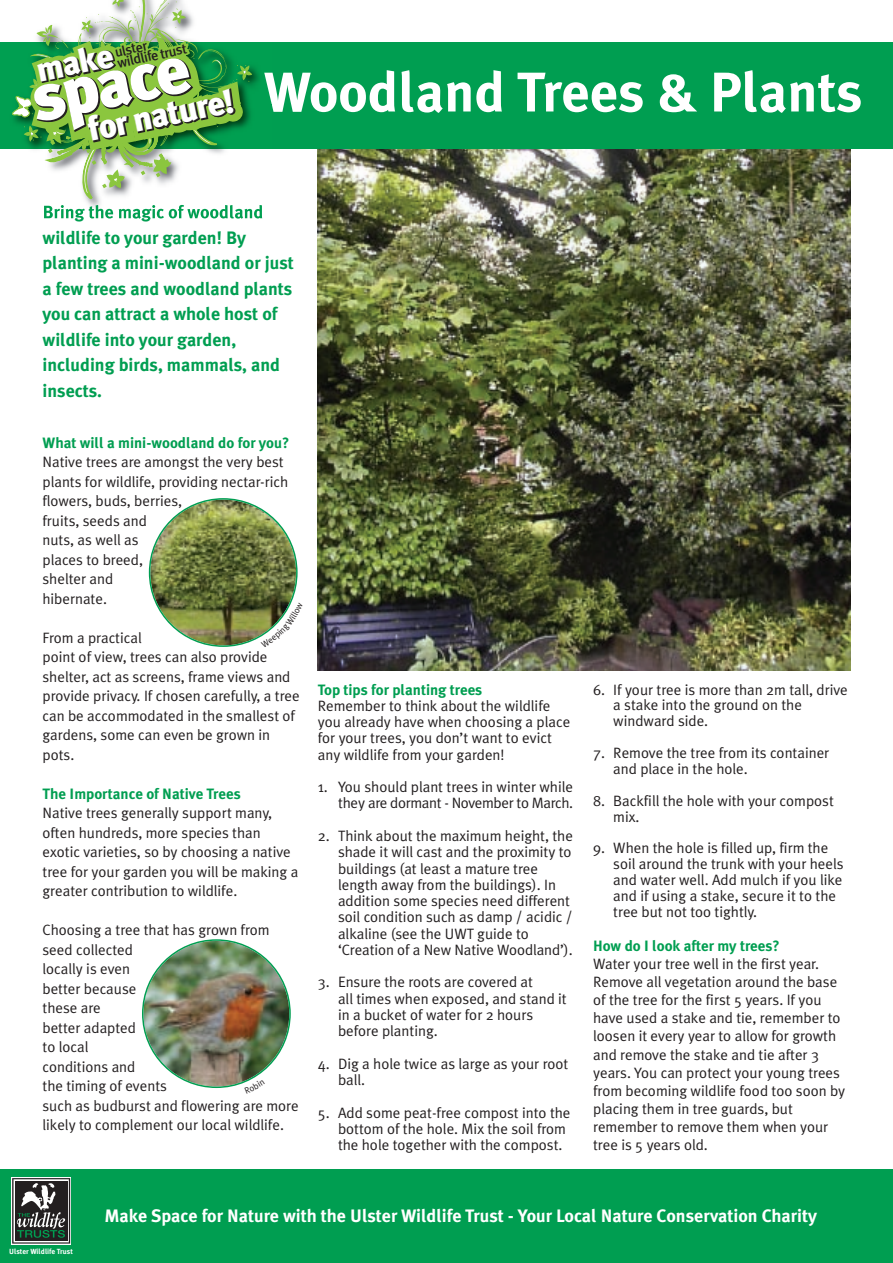
<style>
.page{position:relative;width:893px;height:1263px;background:#fff}
.page>*{position:absolute;margin:0;border:0;box-sizing:border-box;transform-origin:0 0}
.t1{font:900 66.75px "Meta Plus";color:#fff}
.t2{font:700 55.8px "Meta Plus";color:#fff}
.t3{font:900 33.6px "Meta Plus";color:#fff}
.t4{font:700 18px/25.5px "Meta Plus";color:#009e51}
.t5{font:700 18px "Meta Plus";color:#fff}
.t6{font:15px/19.5px "Meta Plus Normal";color:#231f20}
.t7{font:700 15px "Meta Plus";color:#009e51}
.t8{font:500 14.1px/10.9px "Meta Plus";color:#231f20}
.t9{font:700 7.5px "Meta Plus";color:#fff}
</style>
<div class="page">
<div style="left:0;top:1169px;width:893px;height:94px;background:#009e51"></div>
<img style="left:317px;top:149px;width:533px;height:522px">
<div style="left:0;top:43px;width:893px;height:106px;background:#009e51"></div>
<img style="left:89px;top:42px;width:182px;height:176px">
<img style="left:44px;top:205px;width:94px;height:13px">
<img style="left:264px;top:72px;width:7px;height:32px">
<div style="left:11px;top:1178px;width:60px;height:67px;background:#797677"></div>
<svg style="left:12px;top:1178px;width:58px;height:65px"></svg>
<svg style="left:0;top:0;width:252px;height:204px"></svg>
<svg style="left:149px;top:498px;width:149px;height:149px"></svg>
<img style="left:142px;top:939px;width:149px;height:149px">
<p class="t8" style="left:114px;top:47px;width:72px;rotate:-12deg">ulster wildlife trust</p>
<h3 class="t3" style="left:33px;top:51px;width:79px;rotate:-12deg">make</h3>
<h1 class="t1" style="left:24px;top:62px;width:162px;rotate:-12deg">space</h1>
<h3 class="t3" style="left:84px;top:111px;width:150px;rotate:-12deg">for nature!</h3>
<h2 class="t2" style="left:264px;top:60px;width:600px">Woodland Trees &amp; Plants</h2>
<p class="t4" style="left:43px;top:225px;width:253px">wildlife to your garden! By planting a mini-woodland or just a few trees and woodland plants you can attract a whole host of wildlife into your garden, including birds, mammals, and insects.</p>
<p class="t7" style="left:43px;top:434px;width:248px">What will a mini-woodland do for you?</p>
<p class="t6" style="left:43px;top:452px;width:247px">Native trees are amongst the very best plants for wildlife, providing nectar-rich flowers, buds, berries,<br>fruits, seeds and<br>nuts, as well as<br>places to breed,<br>shelter and<br>hibernate.</p>
<p class="t6" style="left:43px;top:628px;width:259px">From a practical<br>point of view, trees can also provide shelter, act as screens, frame views and provide privacy. If chosen carefully, a tree can be accommodated in the smallest of gardens, some can even be grown in pots.</p>
<p class="t7" style="left:43px;top:785px;width:200px">The Importance of Native Trees</p>
<p class="t6" style="left:43px;top:803px;width:257px">Native trees generally support many, often hundreds, more species than exotic varieties, so by choosing a native tree for your garden you will be making a greater contribution to wildlife.</p>
<p class="t6" style="left:43px;top:920px;width:258px">Choosing a tree that has grown from seed collected<br>locally is even<br>better because<br>these are<br>better adapted<br>to local<br>conditions and<br>the timing of events<br>such as budburst and flowering are more likely to complement our local wildlife.</p>
<p class="t7" style="left:318px;top:681px;width:166px">Top tips for planting trees</p>
<p class="t6" style="left:318px;top:697px;width:254px;line-height:16.4px">Remember to think about the wildlife you already have when choosing a place for your trees, you don’t want to evict any wildlife from your garden!</p>
<p class="t6" style="left:318px;top:779px;width:257px;line-height:16.4px;text-align:right">1. You should plant trees in winter while they are dormant - November to March.</p>
<p class="t6" style="left:338px;top:827px;width:236px;line-height:16.4px;text-indent:-20px">2. Think about the maximum height, the shade it will cast and the proximity to buildings (at least a mature tree length away from the buildings). In addition some species need different soil condition such as damp / acidic / alkaline (see the UWT guide to ‘Creation of a New Native Woodland’).</p>
<p class="t6" style="left:338px;top:974px;width:230px;line-height:16.4px;text-indent:-20px">3. Ensure the roots are covered at<br>all times when exposed, and stand it in a bucket of water for 2 hours before planting.</p>
<p class="t6" style="left:338px;top:1055px;width:232px;line-height:16.2px;text-indent:-20px">4. Dig a hole twice as large as your root ball.</p>
<p class="t6" style="left:338px;top:1104px;width:234px;line-height:16.2px;text-indent:-20px">5. Add some peat-free compost into the bottom of the hole. Mix the soil from the hole together with the compost.</p>
<p class="t6" style="left:613px;top:681px;width:236px;line-height:15.9px;text-indent:-20px">6. If your tree is more than 2m tall, drive a stake into the ground on the windward side.</p>
<p class="t6" style="left:613px;top:745px;width:217px;line-height:15.9px;text-indent:-20px">7. Remove the tree from its container and place in the hole.</p>
<p class="t6" style="left:613px;top:792px;width:222px;line-height:15.9px;text-indent:-20px">8. Backfill the hole with your compost mix.</p>
<p class="t6" style="left:613px;top:840px;width:232px;line-height:15.9px;text-indent:-20px">9. When the hole is filled up, firm the soil around the trunk with your heels and water well. Add mulch if you like and if using a stake, secure it to the tree but not too tightly.</p>
<p class="t7" style="left:593px;top:937px;width:188px">How do I look after my trees?</p>
<p class="t6" style="left:593px;top:954px;width:253px;line-height:18.1px">Water your tree well in the first year.<br>Remove all vegetation around the base of the tree for the first 5 years. If you have used a stake and tie, remember to loosen it every year to allow for growth and remove the stake and tie after 3 years. You can protect your young trees from becoming wildlife food too soon by placing them in tree guards, but remember to remove them when your tree is 5 years old.</p>
<p class="t9" style="left:9px;top:1247px;width:65px">Ulster Wildlife Trust</p>
<p class="t5" style="left:104px;top:1205px;width:714px">Make Space for Nature with the Ulster Wildlife Trust - Your Local Nature Conservation Charity</p>
</div>
